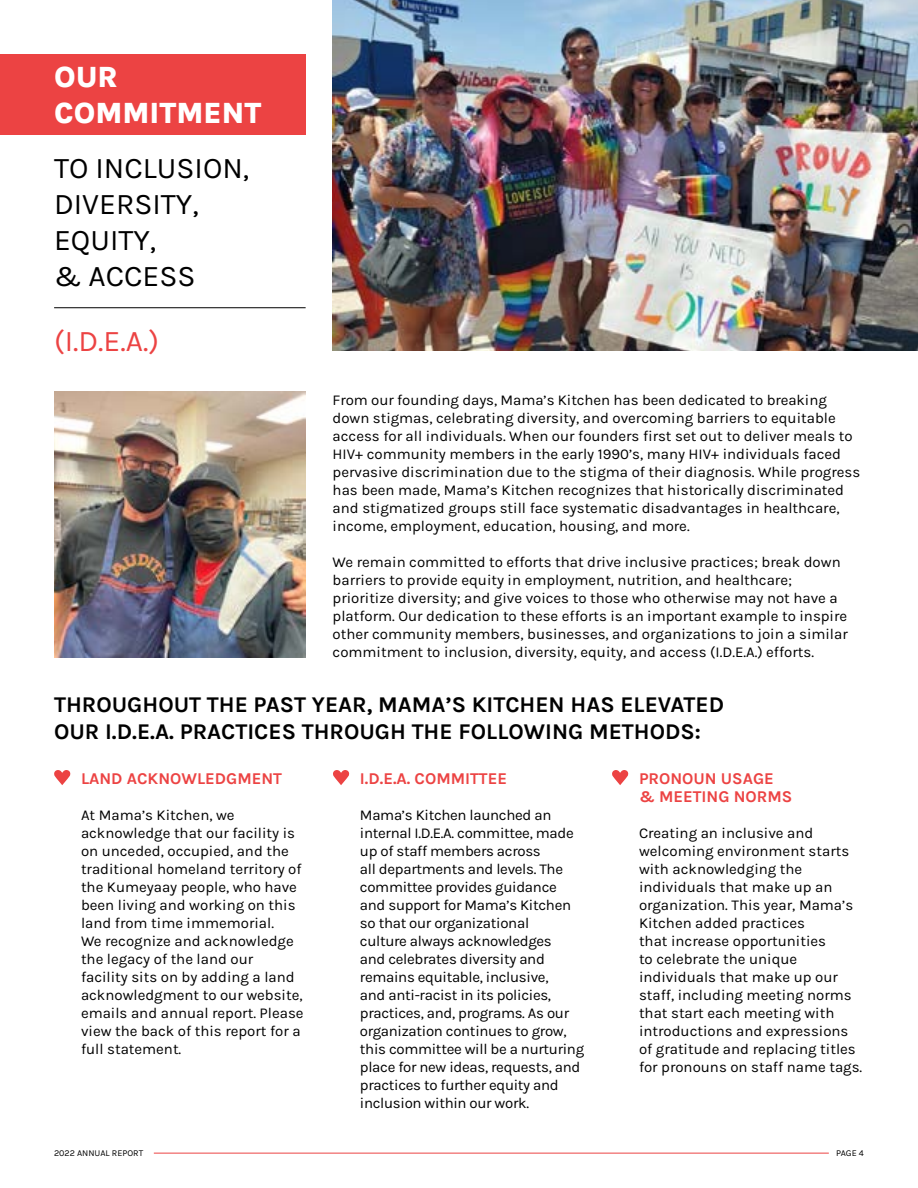
<style>
.page{position:relative;width:918px;height:1188px;background:#fff}
.page>*{position:absolute;margin:0;border:0;box-sizing:border-box;transform-origin:0 0}
.t1{font:30px/36px "Karla";color:#000}
.t2{font:800 30px/36px "Karla";color:#fff}
.t3{font:30px "Karla";color:#ec4343}
.t4{font:700 22.5px/27px "Karla";color:#000}
.t5{font:700 16.5px/18px "Karla";color:#ec4343}
.t6{font:15px/18px "Karla";color:#000}
.t7{font:15px/18px "Karla";letter-spacing:-.02em;color:#000}
.t8{font:9px "Karla";color:#000}
</style>
<div class="page">
<hr style="left:154px;top:1153px;width:675px;height:1px;background:#ec4343">
<img style="left:333px;top:0;width:585px;height:351px">
<div style="left:0;top:54px;width:306px;height:81px;background:#ec4343"></div>
<svg style="left:54px;top:770px;width:17px;height:15px"></svg>
<svg style="left:333px;top:770px;width:16px;height:15px"></svg>
<svg style="left:612px;top:770px;width:17px;height:15px"></svg>
<img style="left:54px;top:392px;width:252px;height:265px">
<hr style="left:54px;top:307px;width:252px;height:1px;background:#000">
<h1 class="t2" style="left:54px;top:59px;width:209px">OUR<br>COMMITMENT</h1>
<h1 class="t1" style="left:54px;top:149px;width:197px">TO INCLUSION,<br>DIVERSITY,<br>EQUITY,<br>&amp; ACCESS</h1>
<h1 class="t3" style="left:54px;top:326px;width:106px">(I.D.E.A.)</h1>
<p class="t6" style="left:333px;top:392px;width:529px">From our founding days, Mama’s Kitchen has been dedicated to breaking down stigmas, celebrating diversity, and overcoming barriers to equitable access for all individuals. When our founders first set out to deliver meals to HIV+ community members in the early 1990’s, many HIV+ individuals faced pervasive discrimination due to the stigma of their diagnosis. While progress has been made, Mama’s Kitchen recognizes that historically discriminated and stigmatized groups still face systematic disadvantages in healthcare, income, employment, education, housing, and more.</p>
<p class="t6" style="left:333px;top:554px;width:517px">We remain committed to efforts that drive inclusive practices; break down barriers to provide equity in employment, nutrition, and healthcare; prioritize diversity; and give voices to those who otherwise may not have a platform. Our dedication to these efforts is an important example to inspire other community members, businesses, and organizations to join a similar commitment to inclusion, diversity, equity, and access (I.D.E.A.) efforts.</p>
<h2 class="t4" style="left:54px;top:692px;width:672px">THROUGHOUT THE PAST YEAR, MAMA’S KITCHEN HAS ELEVATED<br>OUR I.D.E.A. PRACTICES THROUGH THE FOLLOWING METHODS:</h2>
<p class="t5" style="left:81px;top:770px;width:203px">LAND ACKNOWLEDGMENT</p>
<p class="t6" style="left:81px;top:806px;width:224px">At Mama’s Kitchen, we acknowledge that our facility is on unceded, occupied, and the traditional homeland territory of the Kumeyaay people, who have been living and working on this land from time immemorial.<br>We recognize and acknowledge the legacy of the land our facility sits on by adding a land acknowledgment to our website, emails and annual report. Please view the back of this report for a full statement.</p>
<p class="t5" style="left:360px;top:770px;width:149px">I.D.E.A. COMMITTEE</p>
<p class="t7" style="left:360px;top:806px;width:226px">Mama’s Kitchen launched an internal I.D.E.A. committee, made up of staff members across<br>all departments and levels. The committee provides guidance and support for Mama’s Kitchen so that our organizational<br>culture always acknowledges<br>and celebrates diversity and remains equitable, inclusive,<br>and anti-racist in its policies, practices, and, programs. As our organization continues to grow, this committee will be a nurturing place for new ideas, requests, and practices to further equity and inclusion within our work.</p>
<p class="t5" style="left:639px;top:770px;width:155px">PRONOUN USAGE &amp; MEETING NORMS</p>
<p class="t6" style="left:639px;top:824px;width:225px">Creating an inclusive and welcoming environment starts with acknowledging the individuals that make up an organization. This year, Mama’s<br>Kitchen added practices<br>that increase opportunities<br>to celebrate the unique individuals that make up our staff, including meeting norms that start each meeting with introductions and expressions of gratitude and replacing titles for pronouns on staff name tags.</p>
<p class="t8" style="left:54px;top:1147px;width:91px">2022 ANNUAL REPORT</p>
<p class="t8" style="left:836px;top:1148px;width:29px">PAGE 4</p>
</div>
